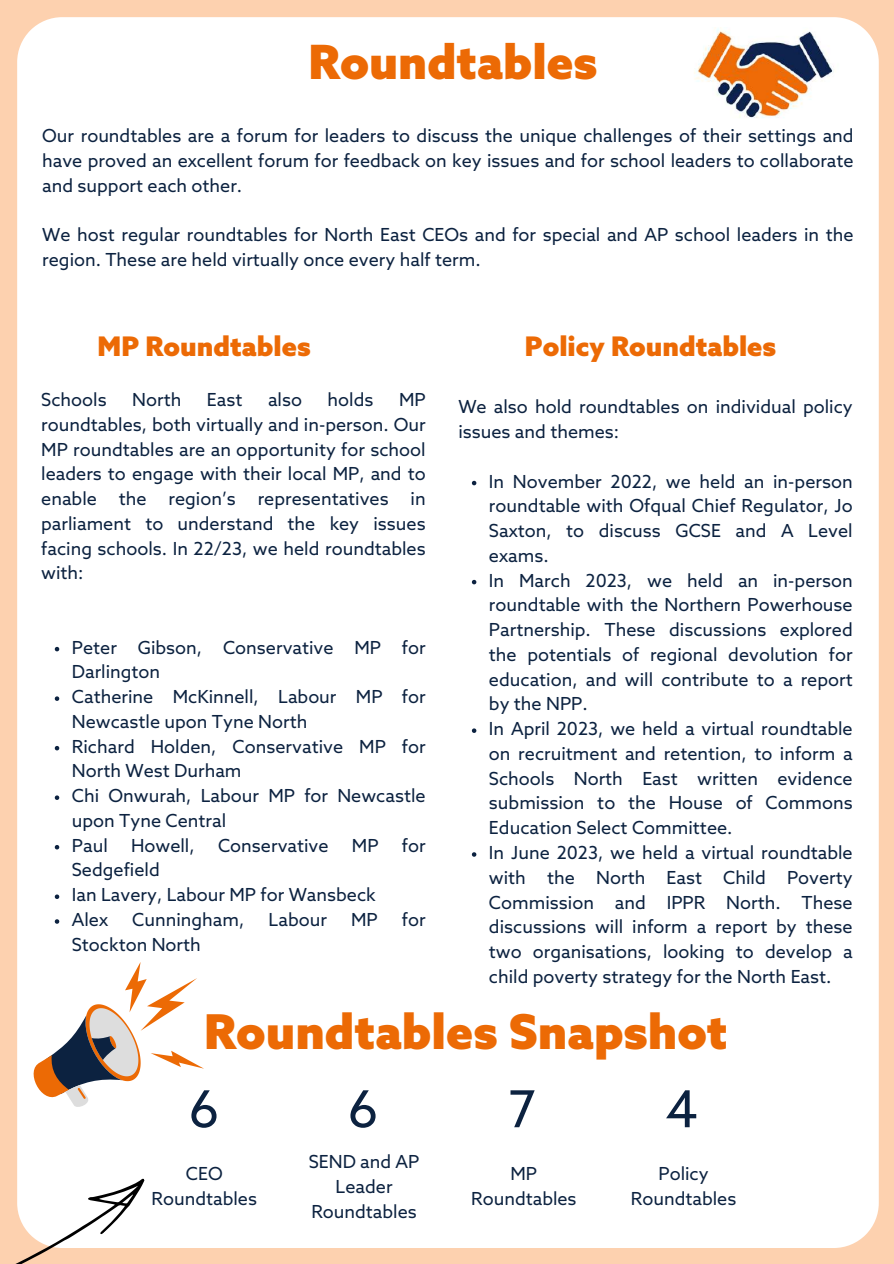
<style>
.page{position:relative;width:894px;height:1264px;background:#fff}
.page>*{position:absolute;margin:0;border:0;box-sizing:border-box;transform-origin:0 0}
.t1{font:51px "Azo Sans";color:#0c2240}
.t2{font:900 48px "Azo Sans";color:#ec6a05}
.t3{font:900 47.25px "Azo Sans";color:#ec6a05}
.t4{font:900 27px "Azo Sans";color:#ec6a05}
.t5{font:18px/24.8px "Azo Sans";color:#0c2240}
</style>
<div class="page">
<div style="left:0;top:0;width:893px;height:1263px;background:#fdd1af"></div>
<div style="left:17px;top:17px;width:861px;height:1230px;background:#fff"></div>
<svg style="left:17px;top:1134px;width:139px;height:129px;background:#f3ede8"></svg>
<svg style="left:55px;top:647px;width:4px;height:4px"></svg>
<svg style="left:55px;top:696px;width:4px;height:5px"></svg>
<svg style="left:55px;top:746px;width:4px;height:4px"></svg>
<svg style="left:55px;top:795px;width:4px;height:5px"></svg>
<svg style="left:55px;top:845px;width:4px;height:4px"></svg>
<svg style="left:55px;top:894px;width:4px;height:5px"></svg>
<svg style="left:55px;top:919px;width:4px;height:4px"></svg>
<svg style="left:471px;top:481px;width:5px;height:4px"></svg>
<svg style="left:471px;top:580px;width:5px;height:4px"></svg>
<svg style="left:471px;top:728px;width:5px;height:5px"></svg>
<svg style="left:471px;top:852px;width:5px;height:4px"></svg>
<svg style="left:24px;top:961px;width:180px;height:148px;background:#e3d9d2"></svg>
<img style="left:685px;top:28px;width:159px;height:97px">
<h3 class="t3" style="left:308px;top:38px;width:290px">Roundtables</h3>
<p class="t5" style="left:42px;top:125px;width:812px;text-align:justify">Our roundtables are a forum for leaders to discuss the unique challenges of their settings and have proved an excellent forum for feedback on key issues and for school leaders to collaborate and support each other.</p>
<p class="t5" style="left:42px;top:224px;width:812px">We host regular roundtables for North East CEOs and for special and AP school leaders in the region. These are held virtually once every half term.</p>
<h3 class="t4" style="left:98px;top:333px;width:214px">MP Roundtables</h3>
<h3 class="t4" style="left:525px;top:333px;width:253px">Policy Roundtables</h3>
<p class="t5" style="left:41px;top:389px;width:67px">Schools</p>
<p class="t5" style="left:132px;top:389px;width:51px">North</p>
<p class="t5" style="left:207px;top:389px;width:37px">East</p>
<p class="t5" style="left:268px;top:389px;width:36px">also</p>
<p class="t5" style="left:327px;top:389px;width:47px">holds</p>
<p class="t5" style="left:41px;top:389px;width:386px;text-align:justify;text-indent:357px">MP roundtables, both virtually and in-person. Our MP roundtables are an opportunity for school leaders to engage with their local MP, and to enable the region’s representatives in parliament to understand the key issues facing schools. In 22/23, we held roundtables with:</p>
<p class="t5" style="left:458px;top:396px;width:396px">We also hold roundtables on individual policy issues and themes:</p>
<p class="t5" style="left:489px;top:470px;width:365px">In November 2022, we held an in-person roundtable with Ofqual Chief Regulator, Jo Saxton, to discuss GCSE and A Level exams.<br>In March 2023, we held an in-person roundtable with the Northern Powerhouse Partnership. These discussions explored the potentials of regional devolution for education, and will contribute to a report by the NPP.<br>In April 2023, we held a virtual roundtable on recruitment and retention, to inform a Schools North East written evidence submission to the House of Commons Education Select Committee.<br>In June 2023, we held a virtual roundtable with the North East Child Poverty Commission and IPPR North. These discussions will inform a report by these two organisations, looking to develop a child poverty strategy for the North East.</p>
<p class="t5" style="left:72px;top:636px;width:355px">Peter Gibson, Conservative MP for<br>Darlington<br>Catherine McKinnell, Labour MP for<br>Newcastle upon Tyne North<br>Richard Holden, Conservative MP for<br>North West Durham<br>Chi Onwurah, Labour MP for Newcastle upon Tyne Central<br>Paul</p>
<p class="t5" style="left:131px;top:834px;width:65px">Howell,</p>
<p class="t5" style="left:218px;top:834px;width:112px">Conservative</p>
<p class="t5" style="left:352px;top:834px;width:28px">MP</p>
<p class="t5" style="left:402px;top:834px;width:25px">for</p>
<p class="t5" style="left:72px;top:859px;width:305px">Sedgefield<br>Ian Lavery, Labour MP for Wansbeck<br>Alex</p>
<p class="t5" style="left:132px;top:908px;width:114px">Cunningham,</p>
<p class="t5" style="left:268px;top:908px;width:60px">Labour</p>
<p class="t5" style="left:351px;top:908px;width:28px">MP</p>
<p class="t5" style="left:402px;top:908px;width:25px">for</p>
<p class="t5" style="left:72px;top:933px;width:130px">Stockton North</p>
<h2 class="t2" style="left:204px;top:1006px;width:525px">Roundtables Snapshot</h2>
<h1 class="t1" style="left:189px;top:1075px;width:32px">6</h1>
<p class="t5" style="left:151px;top:1161px;width:107px;text-align:center">CEO<br>Roundtables</p>
<h1 class="t1" style="left:348px;top:1075px;width:32px">6</h1>
<p class="t5" style="left:309px;top:1148px;width:112px;text-align:center">SEND and AP<br>Leader<br>Roundtables</p>
<h1 class="t1" style="left:508px;top:1075px;width:30px">7</h1>
<p class="t5" style="left:471px;top:1161px;width:107px;text-align:center">MP<br>Roundtables</p>
<h1 class="t1" style="left:665px;top:1075px;width:34px">4</h1>
<p class="t5" style="left:630px;top:1161px;width:107px;text-align:center">Policy<br>Roundtables</p>
</div>
